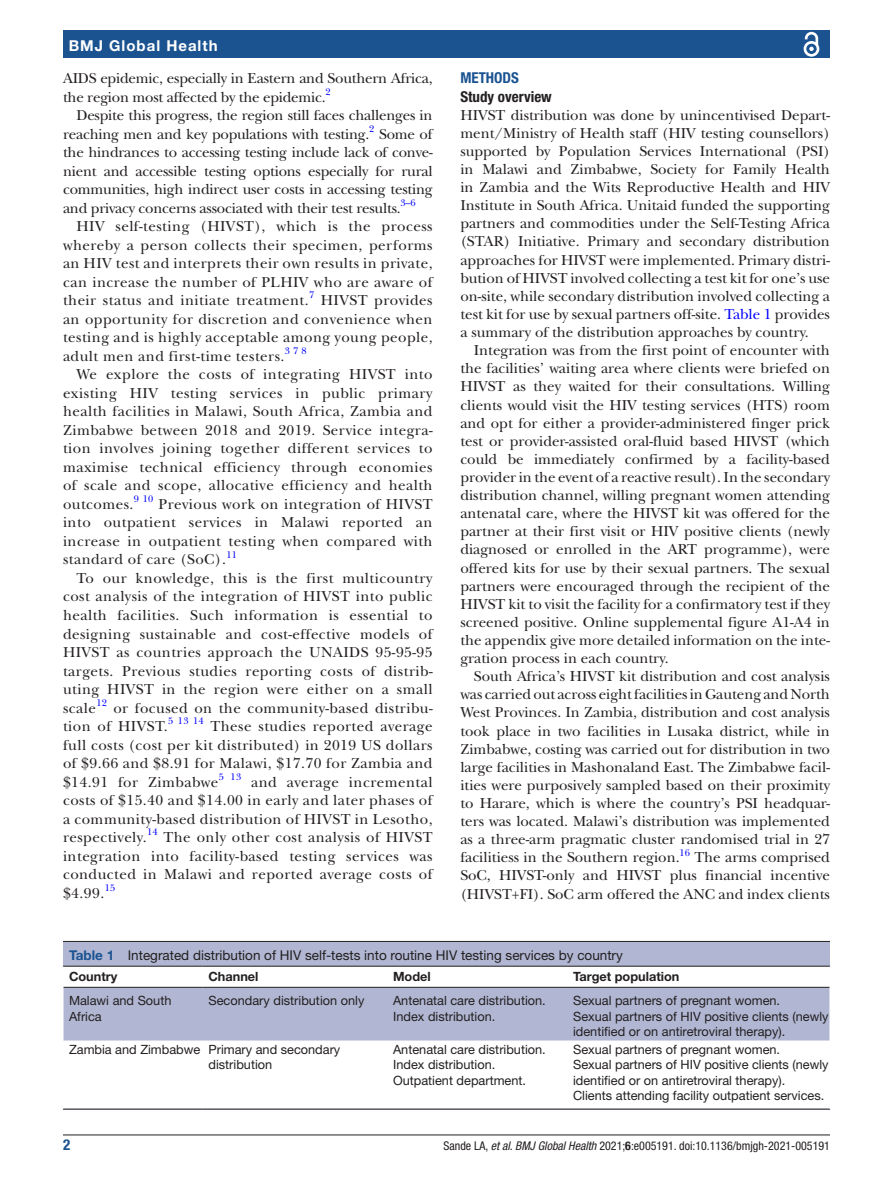
<style>
.page{position:relative;width:893px;height:1191px;background:#fff}
.page>*{position:absolute;margin:0;border:0;box-sizing:border-box;transform-origin:0 0}
.t1{font:15px/18.1px "New Baskerville";letter-spacing:.03em;color:#231f20;text-align:justify}
.t2{font:15px/18.5px "New Baskerville";letter-spacing:-.015em;color:#231f20}
.t3{font:700 15px "Helvetica Neue LT Std";letter-spacing:.065em;color:#fff}
.t4{font:700 condensed 15px "Helvetica Neue LT Std";color:#231f20}
.t5{font:700 condensed 15px "Helvetica Neue LT Std";color:#1b5391}
.t6{font:13.5px "Helvetica Neue LT Std";color:#231f20}
.t7{font:12.75px/15.3px "Helvetica Neue LT Std";color:#231f20}
.t8{font:700 12.75px "Helvetica Neue LT Std";color:#231f20}
.t9{font:condensed 12px "Helvetica Neue LT Std";color:#231f20}
.t10{font:9.9px "New Baskerville";letter-spacing:.03em;color:#00f}
.s1{color:#00f}
.s2{font-weight:700;color:#1b5391}
.s3{font-style:italic}
.s4{font-weight:700}
</style>
<div class="page">
<hr style="left:63px;top:1134px;width:767px;height:1px;background:#231f20">
<div style="left:63px;top:31px;width:767px;height:27px;background:#1b5391"></div>
<svg style="left:803px;top:31px;width:17px;height:26px"></svg>
<div style="left:63px;top:942px;width:767px;height:167px;background:#b1b7d3"></div>
<hr style="left:63px;top:941px;width:767px;height:1px;background:#231f20">
<svg style="left:64px;top:966px;width:766px;height:142px;fill:#fff"></svg>
<hr style="left:63px;top:965px;width:139px;height:1px;background:#231f20">
<hr style="left:63px;top:987px;width:140px;height:1px;background:#231f20">
<hr style="left:202px;top:965px;width:185px;height:1px;background:#231f20">
<hr style="left:202px;top:987px;width:185px;height:1px;background:#231f20">
<hr style="left:387px;top:965px;width:180px;height:1px;background:#231f20">
<hr style="left:387px;top:987px;width:180px;height:1px;background:#231f20">
<hr style="left:567px;top:965px;width:263px;height:1px;background:#231f20">
<hr style="left:567px;top:987px;width:263px;height:1px;background:#231f20">
<hr style="left:63px;top:1108px;width:139px;height:1px;background:#231f20">
<hr style="left:202px;top:1108px;width:185px;height:1px;background:#231f20">
<hr style="left:387px;top:1108px;width:180px;height:1px;background:#231f20">
<hr style="left:567px;top:1108px;width:263px;height:1px;background:#231f20">
<svg style="left:63px;top:966px;width:1px;height:21px"></svg>
<hr style="left:63px;top:987px;width:1px;height:53px;background:#fff">
<hr style="left:63px;top:1040px;width:1px;height:68px;background:#fff">
<p class="t3" style="left:69px;top:36px;width:150px">BMJ Global Health</p>
<p class="t2" style="left:63px;top:69px;width:371px">AIDS epidemic, especially in Eastern and Southern Africa, the region most affected by the epidemic.</p>
<p class="t10" style="left:326px;top:86px;width:7px">2</p>
<p class="t2" style="left:63px;top:106px;width:371px;text-indent:14px">Despite this progress, the region still faces challenges in reaching men and key populations with testing.</p>
<p class="t10" style="left:369px;top:123px;width:7px">2</p>
<p class="t1" style="left:63px;top:125px;width:371px;text-indent:316px">Some of the hindrances to accessing testing include lack of conve&shy;nient and accessible testing options especially for rural communities, high indirect user costs in accessing testing and privacy concerns associated with their test results.</p>
<p class="t10" style="left:400px;top:197px;width:17px">3–6</p>
<p class="t1" style="left:63px;top:217px;width:371px;text-indent:13px">HIV self-testing (HIVST), which is the process whereby a person collects their specimen, performs an HIV test and interprets their own results in private, can increase the number of PLHIV who are aware of their status and initiate treatment.</p>
<p class="t10" style="left:309px;top:289px;width:7px">7</p>
<p class="t1" style="left:63px;top:291px;width:371px;text-indent:258px">HIVST provides an opportunity for discretion and convenience when testing and is highly acceptable among young people, adult men and first-time testers.</p>
<p class="t10" style="left:285px;top:345px;width:23px">3 7 8</p>
<p class="t1" style="left:63px;top:365px;width:371px;text-indent:14px">We explore the costs of integrating HIVST into existing HIV testing services in public primary health facilities in Malawi, South Africa, Zambia and Zimbabwe between 2018 and 2019. Service integra&shy;tion involves joining together different services to maximise technical efficiency through economies of scale and scope, allocative efficiency and health outcomes.</p>
<p class="t10" style="left:134px;top:493px;width:21px">9 10</p>
<p class="t1" style="left:63px;top:495px;width:371px;text-indent:96px">Previous work on integration of HIVST into outpatient services in Malawi reported an increase in outpatient testing when compared with standard of care (SoC).<sup>11</sup></p>
<p class="t1" style="left:63px;top:569px;width:371px;text-indent:14px">To our knowledge, this is the first multicountry cost analysis of the integration of HIVST into public health facilities. Such information is essential to designing sustainable and cost-effective models of HIVST as countries approach the UNAIDS 95-95-95 targets. Previous studies reporting costs of distrib&shy;uting HIVST in the region were either on a small scale</p>
<p class="t10" style="left:96px;top:697px;width:12px">12</p>
<p class="t1" style="left:63px;top:698px;width:371px;text-indent:50px">or focused on the community-based distribu&shy;tion of HIVST.</p>
<p class="t10" style="left:168px;top:715px;width:37px">5 13 14</p>
<p class="t1" style="left:63px;top:717px;width:371px;text-indent:148px">These studies reported average full costs (cost per kit distributed) in 2019 US dollars of $9.66 and $8.91 for Malawi, $17.70 for Zambia and $14.91 for Zimbabwe</p>
<p class="t10" style="left:219px;top:771px;width:24px">5 13</p>
<p class="t1" style="left:63px;top:772px;width:371px;text-indent:188px">and average incremental costs of $15.40 and $14.00 in early and later phases of a community-based distribution of HIVST in Lesotho, respectively.</p>
<p class="t10" style="left:147px;top:826px;width:12px">14</p>
<p class="t1" style="left:63px;top:828px;width:371px;text-indent:100px">The only other cost analysis of HIVST integration into facility-based testing services was conducted in Malawi and reported average costs of $4.99.</p>
<p class="t10" style="left:105px;top:882px;width:12px">15</p>
<p class="t5" style="left:460px;top:69px;width:60px">METHODS</p>
<p class="t4" style="left:460px;top:87px;width:93px">Study overview</p>
<p class="t1" style="left:460px;top:106px;width:371px">HIVST distribution was done by unincentivised Depart&shy;ment/Ministry of Health staff (HIV testing counsellors) supported by Population Services International (PSI) in Malawi and Zimbabwe, Society for Family Health in Zambia and the Wits Reproductive Health and HIV Institute in South Africa. Unitaid funded the supporting partners and commodities under the Self-Testing Africa (STAR) Initiative. Primary and secondary distribution approaches for HIVST were implemented. Primary distri&shy;bution of HIVST involved collecting a test kit for one’s use on-site, while secondary distribution involved collecting a test kit for use by sexual partners off-site. <span class="s1">Table 1</span> provides a summary of the distribution approaches by country.</p>
<p class="t1" style="left:460px;top:341px;width:371px;text-indent:14px">Integration was from the first point of encounter with the facilities’ waiting area where clients were briefed on HIVST as they waited for their consultations. Willing clients would visit the HIV testing services (HTS) room and opt for either a provider-administered finger prick test or provider-assisted oral-fluid based HIVST (which could be immediately confirmed by a facility-based provider in the event of a reactive result). In the secondary distribution channel, willing pregnant women attending antenatal care, where the HIVST kit was offered for the partner at their first visit or HIV positive clients (newly diagnosed or enrolled in the ART programme), were offered kits for use by their sexual partners. The sexual partners were encouraged through the recipient of the HIVST kit to visit the facility for a confirmatory test if they screened positive. Online supplemental figure A1-A4 in the appendix give more detailed information on the inte&shy;gration process in each country.</p>
<p class="t1" style="left:460px;top:667px;width:371px;text-indent:14px">South Africa’s HIVST kit distribution and cost analysis was carried out across eight facilities in Gauteng and North West Provinces. In Zambia, distribution and cost analysis took place in two facilities in Lusaka district, while in Zimbabwe, costing was carried out for distribution in two large facilities in Mashonaland East. The Zimbabwe facil&shy;ities were purposively sampled based on their proximity to Harare, which is where the country’s PSI headquar&shy;ters was located. Malawi’s distribution was implemented as a three-arm pragmatic cluster randomised trial in 27 facilitiess in the Southern region.</p>
<p class="t10" style="left:680px;top:846px;width:12px">16</p>
<p class="t1" style="left:460px;top:848px;width:371px;text-indent:234px">The arms comprised SoC, HIVST-only and HIVST plus financial incentive (HIVST+FI). SoC arm offered the ANC and index clients</p>
<p class="t6" style="left:69px;top:947px;width:555px"><span class="s2">Table 1</span> Integrated distribution of HIV self-tests into routine HIV testing services by country</p>
<p class="t8" style="left:69px;top:969px;width:50px">Country</p>
<p class="t8" style="left:208px;top:969px;width:52px">Channel</p>
<p class="t8" style="left:393px;top:969px;width:39px">Model</p>
<p class="t8" style="left:573px;top:969px;width:108px">Target population</p>
<p class="t7" style="left:69px;top:993px;width:104px">Malawi and South<br>Africa</p>
<p class="t7" style="left:209px;top:993px;width:157px">Secondary distribution only</p>
<p class="t7" style="left:393px;top:993px;width:154px">Antenatal care distribution.<br>Index distribution.</p>
<p class="t7" style="left:573px;top:993px;width:257px">Sexual partners of pregnant women.<br>Sexual partners of HIV positive clients (newly identified or on antiretroviral therapy).</p>
<p class="t7" style="left:209px;top:1041px;width:133px;text-indent:-139px">Zambia and Zimbabwe Primary and secondary distribution</p>
<p class="t7" style="left:393px;top:1041px;width:154px">Antenatal care distribution.<br>Index distribution.<br>Outpatient department.</p>
<p class="t7" style="left:573px;top:1041px;width:257px">Sexual partners of pregnant women.<br>Sexual partners of HIV positive clients (newly identified or on antiretroviral therapy).<br>Clients attending facility outpatient services.</p>
<p class="t5" style="left:63px;top:1135px;width:9px">2</p>
<p class="t9" style="left:443px;top:1138px;width:388px">Sande LA, <span class="s3">et al</span>. <span class="s3">BMJ Global Health</span> 2021;<span class="s4">6</span>:e005191. doi:10.1136/bmjgh-2021-005191</p>
</div>
